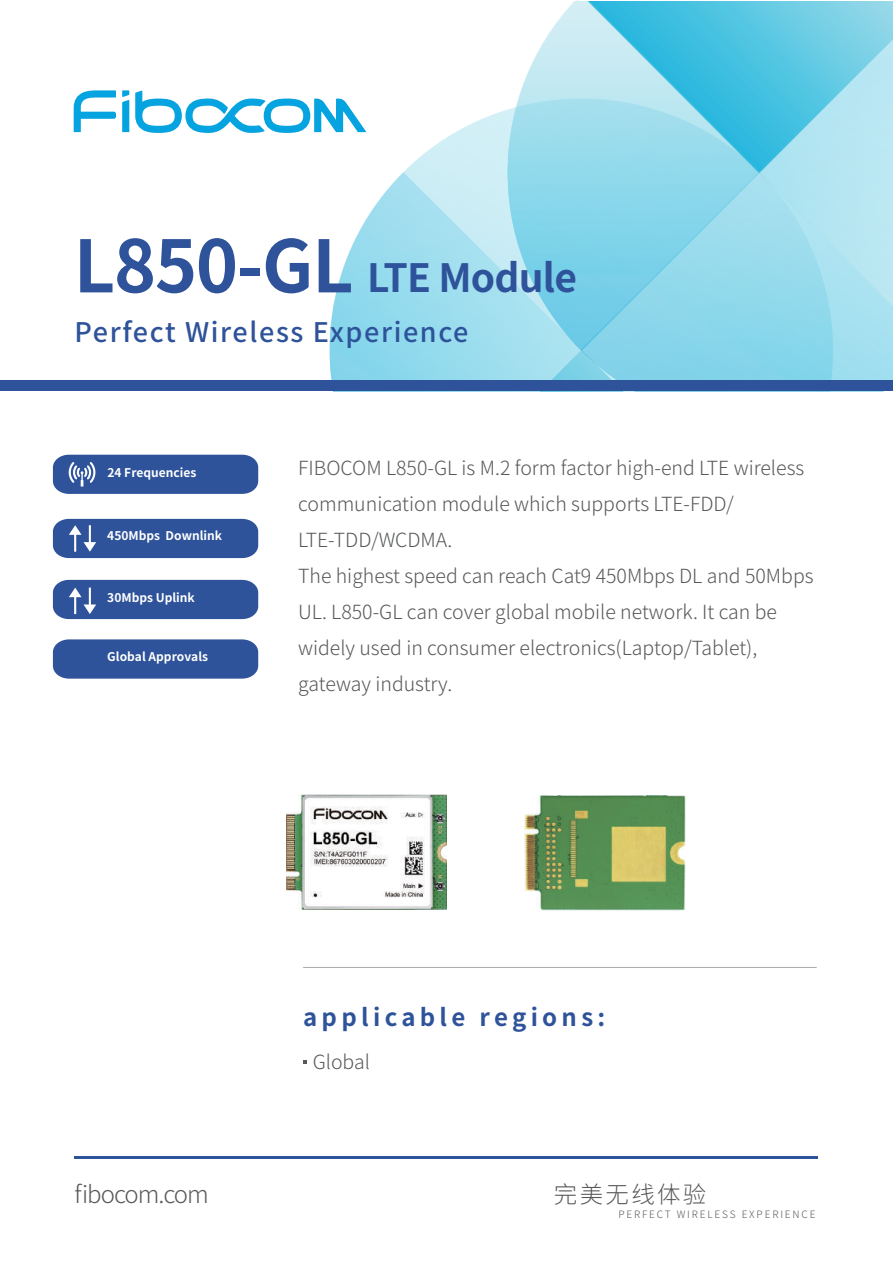
<style>
.page{position:relative;width:893px;height:1263px;background:#fff}
.page>*{position:absolute;margin:0;border:0;box-sizing:border-box;transform-origin:0 0}
.t1{font:700 39px "Source Han Sans CN";letter-spacing:-.02em;color:#2e539a}
.t2{font:500 27px "Source Han Sans CN";letter-spacing:.06em;color:#2e539a}
.t3{font:700 24px "Source Han Sans CN";letter-spacing:.18em;color:#2e539a}
.t4{font:300 24px "Source Han Sans CN";letter-spacing:-.04em;color:#57585a}
.t5{font:300 23.4px "Source Han Sans CN";letter-spacing:.1em;color:#57585a}
.t6{font:300 19.5px/36px "Source Han Sans CN";color:#57585a}
.t7{font:700 12px "Source Han Sans CN";color:#fff}
.t8{font:300 10.2px "Source Han Sans CN";letter-spacing:.18em;color:#57585a}
.s1{font-size:72px}
</style>
<div class="page">
<hr style="left:74px;top:1156px;width:743px;height:3px;background:#2e539a">
<img style="left:760px;top:351px;width:132px;height:29px">
<img style="left:760px;top:2px;width:132px;height:349px">
<img style="left:329px;top:119px;width:431px;height:261px">
<img style="left:482px;top:2px;width:278px;height:349px">
<svg style="left:122px;top:90px;width:7px;height:42px"></svg>
<svg style="left:74px;top:90px;width:42px;height:42px"></svg>
<svg style="left:135px;top:91px;width:231px;height:42px"></svg>
<hr style="left:303px;top:967px;width:514px;height:1px;background:#a8a9ad">
<svg style="left:303px;top:1060px;width:4px;height:4px"></svg>
<div style="left:53px;top:580px;width:205px;height:39px;background:#2e539a"></div>
<div style="left:53px;top:519px;width:205px;height:39px;background:#2e539a"></div>
<svg style="left:53px;top:455px;width:205px;height:39px;background:#385b9f"></svg>
<div style="left:0;top:380px;width:893px;height:11px;background:#2e539a"></div>
<svg style="left:53px;top:639px;width:205px;height:40px;background:#36599e"></svg>
<img style="left:524px;top:796px;width:162px;height:115px">
<img style="left:286px;top:795px;width:161px;height:114px">
<h1 class="t1" style="left:74px;top:256px;width:505px"><span class="s1">L850-GL</span> LTE Module</h1>
<h2 class="t2" style="left:74px;top:317px;width:396px">Perfect Wireless Experience</h2>
<p class="t7" style="left:107px;top:466px;width:90px">24 Frequencies</p>
<p class="t7" style="left:107px;top:528px;width:116px">450Mbps Downlink</p>
<p class="t7" style="left:107px;top:591px;width:89px">30Mbps Uplink</p>
<p class="t7" style="left:107px;top:650px;width:102px">Global Approvals</p>
<p class="t6" style="left:298px;top:450px;width:517px">FIBOCOM L850-GL is M.2 form factor high-end LTE wireless communication module which supports LTE-FDD/ LTE-TDD/WCDMA.<br>The highest speed can reach Cat9 450Mbps DL and 50Mbps UL. L850-GL can cover global mobile network. It can be widely used in consumer electronics(Laptop/Tablet), gateway industry.</p>
<p class="t3" style="left:303px;top:1004px;width:304px">applicable regions:</p>
<p class="t6" style="left:313px;top:1044px;width:59px">Global</p>
<p class="t4" style="left:74px;top:1181px;width:136px">fibocom.com</p>
<p class="t5" style="left:554px;top:1181px;width:154px">完美无线体验</p>
<p class="t8" style="left:618px;top:1209px;width:199px">PERFECT WIRELESS EXPERIENCE</p>
</div>
